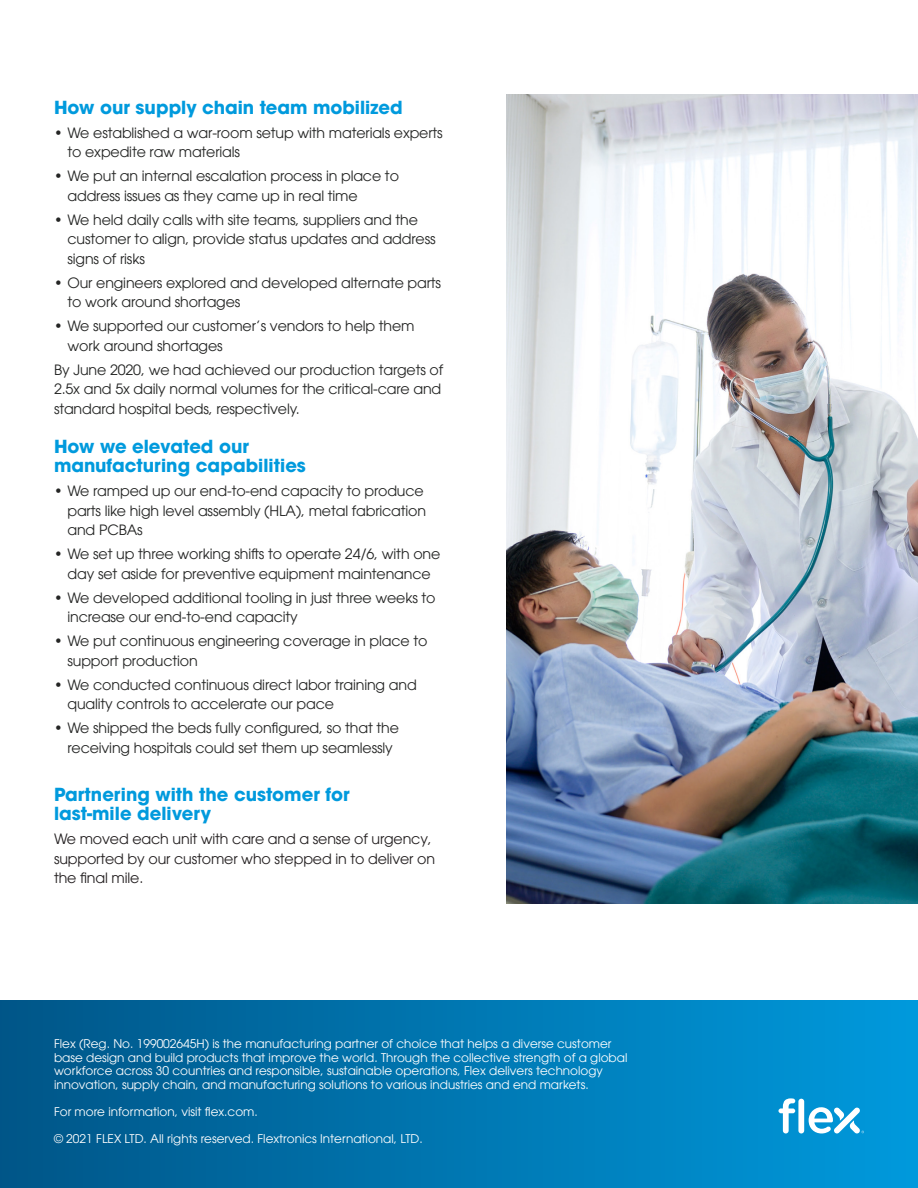
<style>
.page{position:relative;width:918px;height:1188px;background:#fff}
.page>*{position:absolute;margin:0;border:0;box-sizing:border-box;transform-origin:0 0}
.Subhead{font:700 18px/19.5px "ITC Avant Garde Pro";color:#009add}
.Subhead-2{font:14.25px/19.5px "ITC Avant Garde Pro";letter-spacing:-.01em;color:#242524}
.Subhead-3{font:14.25px/19.5px "ITC Avant Garde Pro";letter-spacing:-.01em;color:#231f20}
.t1{font:12px/13.5px "ITC Avant Garde Pro";color:#fff}
</style>
<div class="page">
<div style="left:0;top:1000px;width:918px;height:188px;background:linear-gradient(to right,#058,#0099dc)"></div>
<svg style="left:778px;top:1098px;width:17px;height:35px"></svg>
<div style="left:798px;top:1099px;width:6px;height:34px;background:#fff;border-radius:3px"></div>
<svg style="left:809px;top:1106px;width:55px;height:27px"></svg>
<img style="left:507px;top:94px;width:411px;height:810px">
<p class="Subhead" style="left:54px;top:97px;width:350px">How our supply chain team mobilized</p>
<p class="Subhead-2" style="left:68px;top:123px;width:377px;text-indent:-14px">• We established a war-room setup with materials experts to expedite raw materials</p>
<p class="Subhead-2" style="left:68px;top:166px;width:333px;text-indent:-14px">• We put an internal escalation process in place to address issues as they came up in real time</p>
<p class="Subhead-2" style="left:68px;top:210px;width:370px;text-indent:-14px">• We held daily calls with site teams, suppliers and the customer to align, provide status updates and address signs of risks</p>
<p class="Subhead-2" style="left:68px;top:273px;width:375px;text-indent:-14px">• Our engineers explored and developed alternate parts to work around shortages</p>
<p class="Subhead-2" style="left:68px;top:316px;width:349px;text-indent:-14px">• We supported our customer’s vendors to help them work around shortages</p>
<p class="Subhead-2" style="left:54px;top:360px;width:391px">By June 2020, we had achieved our production targets of<br>2.5x and 5x daily normal volumes for the critical-care and standard hospital beds, respectively.</p>
<p class="Subhead" style="left:54px;top:436px;width:253px">How we elevated our manufacturing capabilities</p>
<p class="Subhead-2" style="left:68px;top:481px;width:360px;text-indent:-14px">• We ramped up our end-to-end capacity to produce parts like high level assembly (HLA), metal fabrication and PCBAs</p>
<p class="Subhead-2" style="left:54px;top:544px;width:388px;text-align:center">• We set up three working shifts to operate 24/6, with one day set aside for preventive equipment maintenance</p>
<p class="Subhead-2" style="left:68px;top:588px;width:370px;text-indent:-14px">• We developed additional tooling in just three weeks to increase our end-to-end capacity</p>
<p class="Subhead-2" style="left:68px;top:631px;width:361px;text-indent:-14px">• We put continuous engineering coverage in place to support production</p>
<p class="Subhead-2" style="left:68px;top:675px;width:351px;text-indent:-14px">• We conducted continuous direct labor training and quality controls to accelerate our pace</p>
<p class="Subhead-2" style="left:54px;top:718px;width:347px;text-align:center">• We shipped the beds fully configured, so that the receiving hospitals could set them up seamlessly</p>
<p class="Subhead" style="left:54px;top:784px;width:297px">Partnering with the customer for last-mile delivery</p>
<p class="Subhead-3" style="left:54px;top:829px;width:383px">We moved each unit with care and a sense of urgency, supported by our customer who stepped in to deliver on the final mile.</p>
<p class="t1" style="left:54px;top:1037px;width:575px">Flex (Reg. No. 199002645H) is the manufacturing partner of choice that helps a diverse customer base design and build products that improve the world. Through the collective strength of a global workforce across 30 countries and responsible, sustainable operations, Flex delivers technology innovation, supply chain, and manufacturing solutions to various industries and end markets.</p>
<p class="t1" style="left:54px;top:1105px;width:205px">For more information, visit flex.com.</p>
<p class="t1" style="left:54px;top:1132px;width:370px">© 2021 FLEX LTD. All rights reserved. Flextronics International, LTD.</p>
</div>
